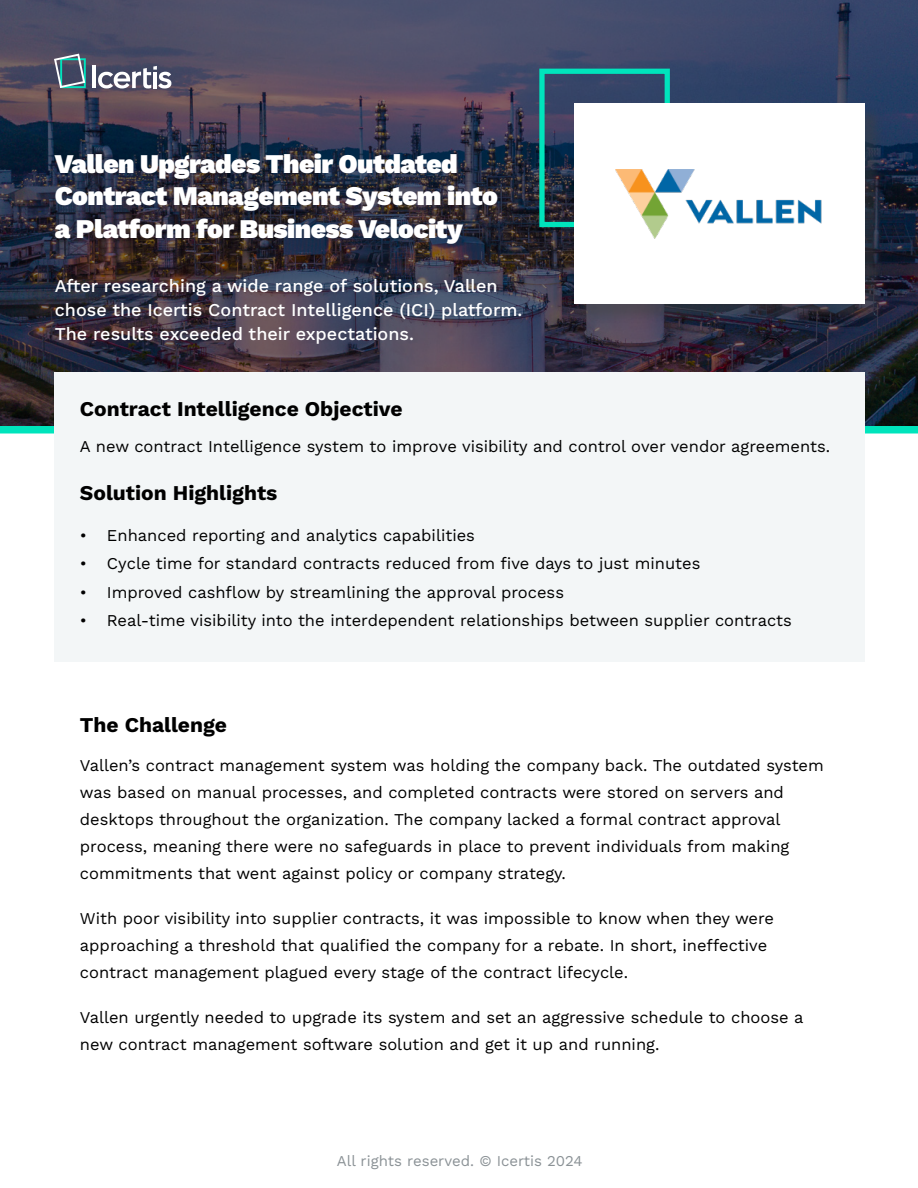
<style>
.page{position:relative;width:918px;height:1188px;background:#fff}
.page>*{position:absolute;margin:0;border:0;box-sizing:border-box;transform-origin:0 0}
.t1{font:900 27px/32.4px "Work Sans";letter-spacing:-.02em;color:#fff}
.t2{font:700 21px "Work Sans";color:#000}
.t3{font:500 18px/24px "Work Sans";color:#fff}
.t4{font:16.5px/27px "Work Sans";color:#000}
.t5{font:15px "Work Sans";color:#8b9296}
</style>
<div class="page">
<svg style="left:0;top:0;width:918px;height:426px;background:#39394d"></svg>
<div style="left:539px;top:69px;width:131px;height:158px;border:5px solid #00e4bc"></div>
<div style="left:576px;top:106px;width:307px;height:217px;background:#404041;opacity:.45"></div>
<div style="left:574px;top:104px;width:291px;height:200px;background:#fff"></div>
<img style="left:615px;top:169px;width:207px;height:70px">
<hr style="left:93px;top:66px;width:3px;height:22px;background:#fff">
<svg style="left:98px;top:66px;width:73px;height:22px"></svg>
<hr style="left:153px;top:72px;width:4px;height:16px;background:#fff">
<svg style="left:54px;top:54px;width:32px;height:34px"></svg>
<div style="left:0;top:426px;width:918px;height:8px;background:#00e4bc"></div>
<div style="left:55px;top:372px;width:810px;height:290px;background:#f3f6f7"></div>
<p class="t1" style="left:55px;top:146px;width:445px">Vallen Upgrades Their Outdated<br>Contract Management System into a Platform for Business Velocity</p>
<p class="t3" style="left:55px;top:273px;width:469px">After researching a wide range of solutions, Vallen chose the Icertis Contract Intelligence (ICI) platform.<br>The results exceeded their expectations.</p>
<p class="t2" style="left:80px;top:393px;width:324px">Contract Intelligence Objective</p>
<p class="t4" style="left:80px;top:432px;width:752px">A new contract Intelligence system to improve visibility and control over vendor agreements.</p>
<p class="t2" style="left:80px;top:477px;width:199px">Solution Highlights</p>
<p class="t4" style="left:80px;top:521px;width:397px">• Enhanced reporting and analytics capabilities</p>
<p class="t4" style="left:80px;top:549px;width:622px">• Cycle time for standard contracts reduced from five days to just minutes</p>
<p class="t4" style="left:80px;top:578px;width:486px">• Improved cashflow by streamlining the approval process</p>
<p class="t4" style="left:80px;top:606px;width:713px">• Real-time visibility into the interdependent relationships between supplier contracts</p>
<p class="t2" style="left:80px;top:709px;width:149px">The Challenge</p>
<p class="t4" style="left:80px;top:751px;width:745px">Vallen’s contract management system was holding the company back. The outdated system was based on manual processes, and completed contracts were stored on servers and desktops throughout the organization. The company lacked a formal contract approval process, meaning there were no safeguards in place to prevent individuals from making commitments that went against policy or company strategy.</p>
<p class="t4" style="left:80px;top:904px;width:696px">With poor visibility into supplier contracts, it was impossible to know when they were approaching a threshold that qualified the company for a rebate. In short, ineffective contract management plagued every stage of the contract lifecycle.</p>
<p class="t4" style="left:80px;top:1003px;width:725px">Vallen urgently needed to upgrade its system and set an aggressive schedule to choose a new contract management software solution and get it up and running.</p>
<p class="t5" style="left:337px;top:1150px;width:247px">All rights reserved. © Icertis 2024</p>
</div>
